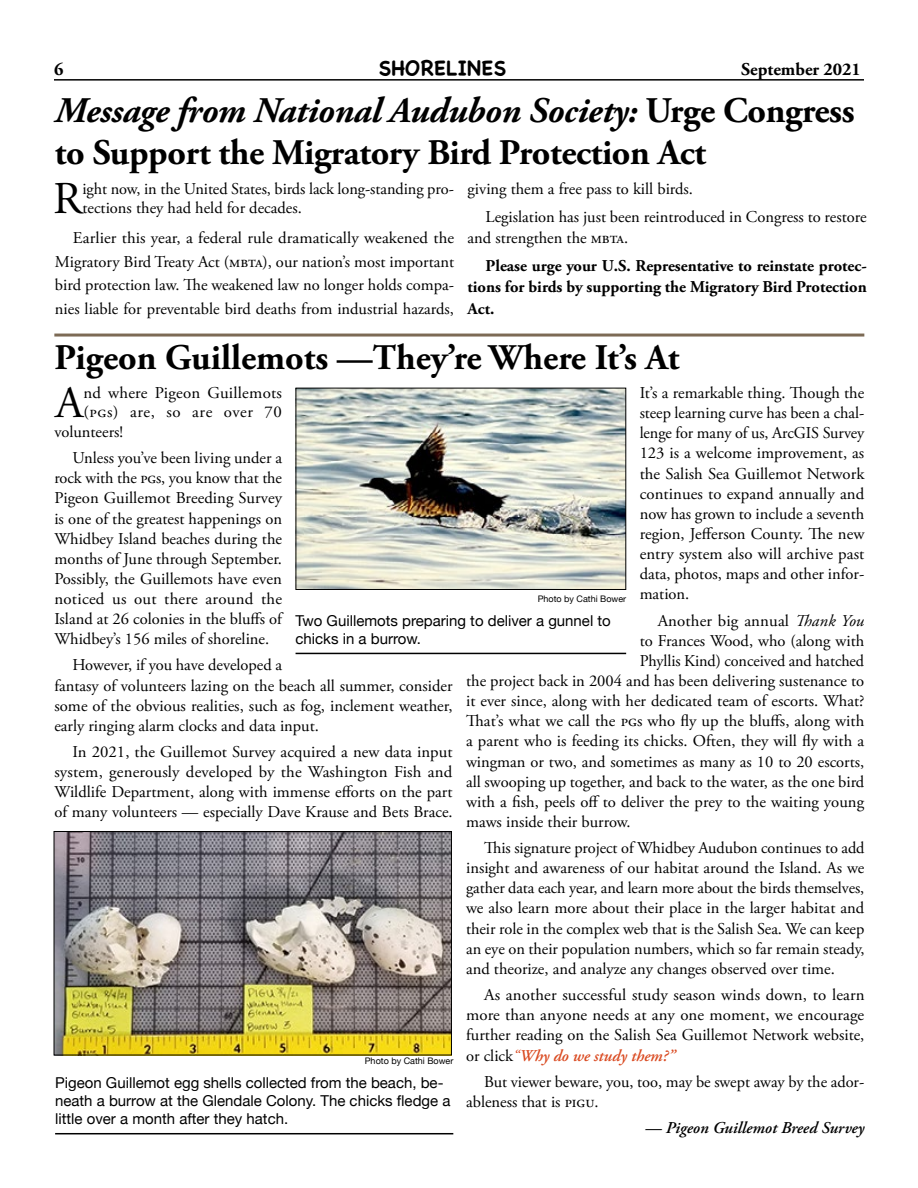
<style>
.page{position:relative;width:918px;height:1188px;background:#fff}
.page>*{position:absolute;margin:0;border:0;box-sizing:border-box;transform-origin:0 0}
.body_text_first{font:45.45px "Adobe Garamond Pro";color:#000}
.body_text_first-2{font:44.85px "Adobe Garamond Pro";color:#000}
.Heading{font:700 36px/41.2px "Adobe Garamond Pro";letter-spacing:-.01em;color:#000}
.eHeading-lineAbove{font:700 36px "Adobe Garamond Pro";color:#000}
.t1{font:700 21px "Chalkboard SE";color:#000}
.t2{font:700 18px "Adobe Garamond Pro";color:#000}
.body_text{font:16.5px/20.1px "Adobe Garamond Pro";color:#000;text-align:justify}
.body_text_first-3{font:16.5px/19.2px "Adobe Garamond Pro";color:#000}
.body_text-2{font:700 16.5px/21.5px "Adobe Garamond Pro";color:#000;text-align:justify}
.author{font:italic 600 16.5px "Adobe Garamond Pro";color:#000}
.body_text_first-4{font:16.5px "Adobe Garamond Pro";letter-spacing:.035em;color:#000}
.t3{font:15px/18px "Helvetica Neue";color:#000}
.credit{font:9px "Helvetica Neue";color:#000}
.s1{font-style:italic}
.s2{font-style:italic;color:#da4b22}
.s3{font-weight:600;font-style:italic;color:#da4b22}
</style>
<div class="page">
<hr style="left:54px;top:79px;width:810px;height:2px;background:#000">
<hr style="left:54px;top:334px;width:810px;height:3px;background:#7c6a55">
<img style="left:298px;top:390px;width:326px;height:198px">
<div style="left:296px;top:388px;width:330px;height:202px;border:1px solid #000"></div>
<hr style="left:296px;top:653px;width:330px;height:1px;background:#000">
<img style="left:56px;top:833px;width:394px;height:220px">
<div style="left:54px;top:831px;width:398px;height:224px;border:1px solid #000"></div>
<hr style="left:55px;top:1133px;width:398px;height:1px;background:#000">
<p class="t2" style="left:54px;top:58px;width:11px">6</p>
<p class="t1" style="left:379px;top:55px;width:129px">SHORELINES</p>
<p class="t2" style="left:741px;top:58px;width:121px">September 2021</p>
<p class="Heading" style="left:55px;top:91px;width:801px"><span class="s1">Message from National Audubon Society:</span> Urge Congress to Support the Migratory Bird Protection Act</p>
<p class="body_text_first" style="left:53px;top:172px;width:31px">R</p>
<p class="body_text_first-3" style="left:82px;top:180px;width:373px">ight now, in the United States, birds lack long-standing pro&shy;tections they had held for decades.</p>
<p class="body_text" style="left:55px;top:227px;width:401px;line-height:23.7px;text-indent:18px">Earlier this year, a federal rule dramatically weakened the Migratory Bird Treaty Act (mbta), our nation’s most important bird protection law. The weakened law no longer holds compa&shy;nies liable for preventable bird deaths from industrial hazards,</p>
<p class="body_text" style="left:468px;top:180px;width:227px">giving them a free pass to kill birds.</p>
<p class="body_text" style="left:468px;top:206px;width:401px;line-height:21.5px;text-indent:18px">Legislation has just been reintroduced in Congress to restore and strengthen the mbta.</p>
<p class="body_text-2" style="left:468px;top:255px;width:401px;text-indent:18px">Please urge your U.S. Representative to reinstate protec&shy;tions for birds by supporting the Migratory Bird Protection Act.</p>
<p class="eHeading-lineAbove" style="left:54px;top:337px;width:627px">Pigeon Guillemots —They’re Where It’s At</p>
<p class="body_text_first-2" style="left:56px;top:376px;width:29px">A</p>
<p class="body_text_first-3" style="left:83px;top:384px;width:200px">nd where Pigeon Guillemots</p>
<p class="body_text" style="left:640px;top:383px;width:227px">It’s a remarkable thing. Though the steep learning curve has been a chal&shy;lenge for many of us, ArcGIS Survey 123 is a welcome improvement, as the Salish Sea Guillemot Network continues to expand annually and now has grown to include a seventh region, Jefferson County. The new entry system also will archive past data, photos, maps and other infor&shy;mation.</p>
<p class="body_text" style="left:658px;top:611px;width:208px">Another big annual <span class="s1">Thank You</span></p>
<p class="body_text" style="left:640px;top:631px;width:226px">to Frances Wood, who (along with</p>
<p class="body_text" style="left:640px;top:651px;width:226px">Phyllis Kind) conceived and hatched</p>
<p class="body_text" style="left:466px;top:671px;width:400px">the project back in 2004 and has been delivering sustenance to</p>
<p class="body_text" style="left:466px;top:691px;width:400px">it ever since, along with her dedicated team of escorts. What?</p>
<p class="body_text" style="left:466px;top:712px;width:400px">That’s what we call the pgs who fly up the bluffs, along with</p>
<p class="body_text" style="left:466px;top:732px;width:400px">a parent who is feeding its chicks. Often, they will fly with a</p>
<p class="body_text" style="left:466px;top:752px;width:400px">wingman or two, and sometimes as many as 10 to 20 escorts,</p>
<p class="body_text" style="left:466px;top:772px;width:400px">all swooping up together, and back to the water, as the one bird</p>
<p class="body_text" style="left:466px;top:792px;width:400px">with a fish, peels off to deliver the prey to the waiting young</p>
<p class="body_text" style="left:466px;top:812px;width:166px">maws inside their burrow.</p>
<p class="body_text" style="left:466px;top:838px;width:400px;text-indent:18px">This signature project of Whidbey Audubon continues to add insight and awareness of our habitat around the Island. As we gather data each year, and learn more about the birds themselves, we also learn more about their place in the larger habitat and their role in the complex web that is the Salish Sea. We can keep an eye on their population numbers, which so far remain steady, and theorize, and analyze any changes observed over time.</p>
<p class="body_text" style="left:466px;top:985px;width:400px;text-indent:18px">As another successful study season winds down, to learn more than anyone needs at any one moment, we encourage further reading on the Salish Sea Guillemot Network website, or click<span class="s2">“</span><span class="s3">Why do we study them?”</span></p>
<p class="body_text" style="left:466px;top:1072px;width:400px;text-indent:18px">But viewer beware, you, too, may be swept away by the ador&shy;ableness that is pigu.</p>
<p class="author" style="left:645px;top:1119px;width:221px">— Pigeon Guillemot Breed Survey</p>
<p class="body_text_first-4" style="left:83px;top:402px;width:200px">(pgs) are, so are over 70</p>
<p class="body_text_first-3" style="left:54px;top:423px;width:70px">volunteers!</p>
<p class="body_text" style="left:54px;top:448px;width:229px;text-indent:18px">Unless you’ve been living under a rock with the pgs, you know that the Pigeon Guillemot Breeding Survey is one of the greatest happenings on Whidbey Island beaches during the months of June through September.<br>Possibly, the Guillemots have even noticed us out there around the Island at 26 colonies in the bluffs of Whidbey’s 156 miles of shoreline.</p>
<p class="body_text" style="left:54px;top:656px;width:400px;text-align:left;text-indent:18px">However, if you have developed a<br>fantasy of volunteers lazing on the beach all summer, consider some of the obvious realities, such as fog, inclement weather, early ringing alarm clocks and data input.</p>
<p class="body_text" style="left:54px;top:742px;width:400px;text-indent:18px">In 2021, the Guillemot Survey acquired a new data input system, generously developed by the Washington Fish and Wildlife Department, along with immense efforts on the part of many volunteers — especially Dave Krause and Bets Brace.</p>
<p class="credit" style="left:538px;top:592px;width:90px">Photo by Cathi Bower</p>
<p class="t3" style="left:296px;top:612px;width:317px">Two Guillemots preparing to deliver a gunnel to chicks in a burrow.</p>
<p class="credit" style="left:365px;top:1054px;width:90px">Photo by Cathi Bower</p>
<p class="t3" style="left:55px;top:1075px;width:397px">Pigeon Guillemot egg shells collected from the beach, be&shy;neath a burrow at the Glendale Colony. The chicks fledge a little over a month after they hatch.</p>
</div>
